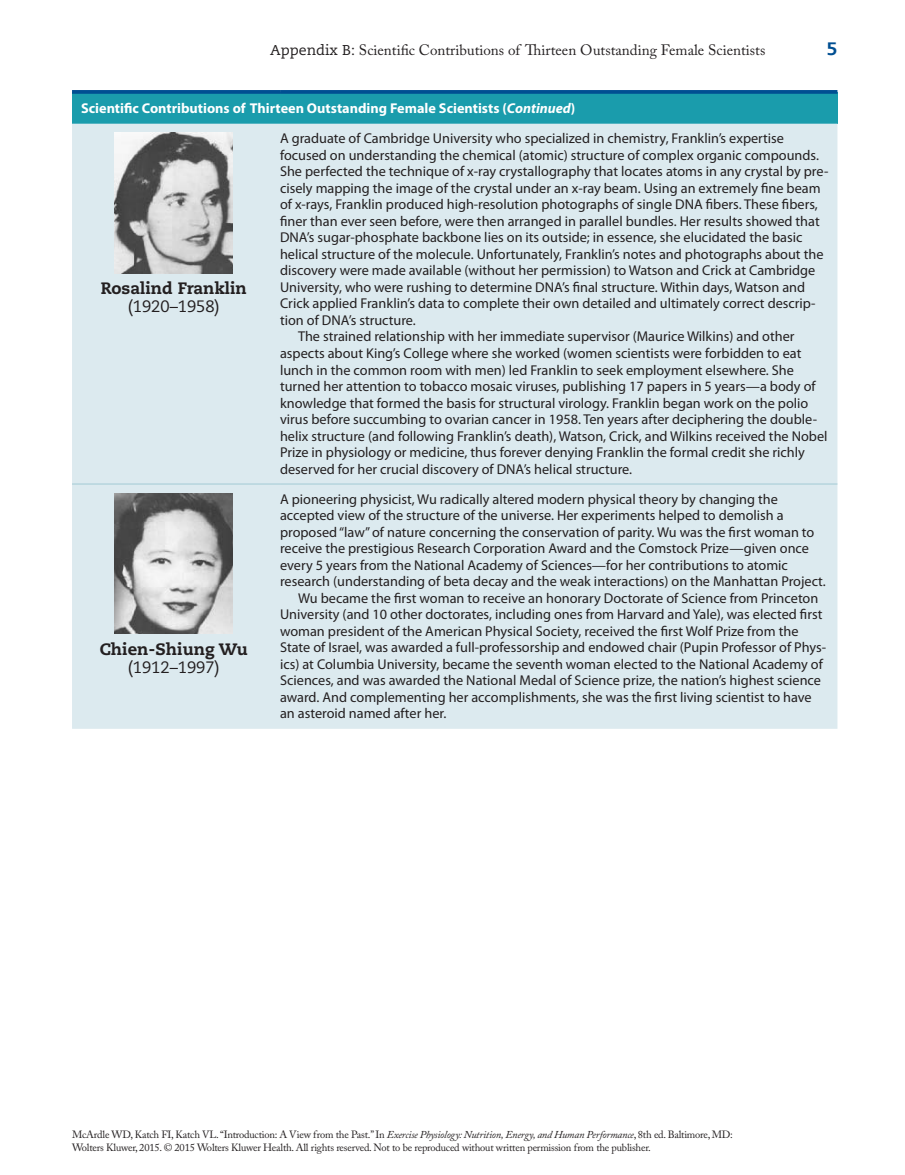
<style>
.page{position:relative;width:905px;height:1175px;background:#fff}
.page>*{position:absolute;margin:0;border:0;box-sizing:border-box;transform-origin:0 0}
.t1{font:800 18px "Caecilia";color:#004f92}
.t2{font:800 16.5px "Caecilia";color:#231f20}
.t3{font:16.5px "Caecilia";color:#231f20}
.t4{font:15px "Adobe Caslon Pro";color:#231f20}
.t5{font:14.25px "Myriad Pro";color:#231f20}
.t6{font:700 14.25px "Myriad Pro";color:#fff}
.t7{font:10.5px/13.5px "Adobe Caslon Pro";letter-spacing:-.02em;color:#231f20}
.s1{font-family:"Caecilia";font-size:14.25px}
.s2{font-style:italic}
</style>
<div class="page">
<div style="left:72px;top:92px;width:765px;height:32px;background:#1a9cac"></div>
<div style="left:72px;top:124px;width:765px;height:605px;background:#dceaef"></div>
<hr style="left:72px;top:90px;width:208px;height:4px;background:#004f92">
<hr style="left:280px;top:90px;width:557px;height:4px;background:#004f92">
<hr style="left:72px;top:483px;width:208px;height:1px;background:#a9ced7">
<hr style="left:280px;top:483px;width:557px;height:1px;background:#a9ced7">
<img style="left:115px;top:133px;width:118px;height:140px">
<img style="left:115px;top:493px;width:118px;height:141px">
<p class="t4" style="left:270px;top:41px;width:496px"><span class="s1">Appendix B:</span> Scientific Contributions of Thirteen Outstanding Female Scientists</p>
<p class="t1" style="left:826px;top:37px;width:12px">5</p>
<p class="t6" style="left:81px;top:100px;width:496px">Scientific Contributions of Thirteen Outstanding Female Scientists (<span class="s2">Continued</span>)</p>
<p class="t2" style="left:101px;top:278px;width:148px">Rosalind Franklin</p>
<p class="t3" style="left:128px;top:297px;width:94px">(1920–1958)</p>
<p class="t2" style="left:100px;top:639px;width:150px">Chien-Shiung Wu</p>
<p class="t3" style="left:128px;top:657px;width:94px">(1912–1997)</p>
<p class="t5" style="left:280px;top:131px;width:505px">A graduate of Cambridge University who specialized in chemistry, Franklin’s expertise</p>
<p class="t5" style="left:280px;top:147px;width:540px">focused on understanding the chemical (atomic) structure of complex organic compounds.</p>
<p class="t5" style="left:280px;top:164px;width:550px">She perfected the technique of x-ray crystallography that locates atoms in any crystal by pre-</p>
<p class="t5" style="left:280px;top:180px;width:542px">cisely mapping the image of the crystal under an x-ray beam. Using an extremely fine beam</p>
<p class="t5" style="left:280px;top:197px;width:539px">of x-rays, Franklin produced high-resolution photographs of single DNA fibers. These fibers,</p>
<p class="t5" style="left:280px;top:213px;width:541px">finer than ever seen before, were then arranged in parallel bundles. Her results showed that</p>
<p class="t5" style="left:280px;top:230px;width:524px">DNA’s sugar-phosphate backbone lies on its outside; in essence, she elucidated the basic</p>
<p class="t5" style="left:280px;top:246px;width:545px">helical structure of the molecule. Unfortunately, Franklin’s notes and photographs about the</p>
<p class="t5" style="left:280px;top:263px;width:537px">discovery were made available (without her permission) to Watson and Crick at Cambridge</p>
<p class="t5" style="left:280px;top:279px;width:526px">University, who were rushing to determine DNA’s final structure. Within days, Watson and</p>
<p class="t5" style="left:280px;top:296px;width:537px">Crick applied Franklin’s data to complete their own detailed and ultimately correct descrip-</p>
<p class="t5" style="left:280px;top:312px;width:137px">tion of DNA’s structure.</p>
<p class="t5" style="left:298px;top:329px;width:498px">The strained relationship with her immediate supervisor (Maurice Wilkins) and other</p>
<p class="t5" style="left:280px;top:345px;width:523px">aspects about King’s College where she worked (women scientists were forbidden to eat</p>
<p class="t5" style="left:280px;top:362px;width:515px">lunch in the common room with men) led Franklin to seek employment elsewhere. She</p>
<p class="t5" style="left:280px;top:378px;width:537px">turned her attention to tobacco mosaic viruses, publishing 17 papers in 5 years—a body of</p>
<p class="t5" style="left:280px;top:395px;width:530px">knowledge that formed the basis for structural virology. Franklin began work on the polio</p>
<p class="t5" style="left:280px;top:411px;width:538px">virus before succumbing to ovarian cancer in 1958. Ten years after deciphering the double-</p>
<p class="t5" style="left:280px;top:428px;width:549px">helix structure (and following Franklin’s death), Watson, Crick, and Wilkins received the Nobel</p>
<p class="t5" style="left:280px;top:444px;width:526px">Prize in physiology or medicine, thus forever denying Franklin the formal credit she richly</p>
<p class="t5" style="left:280px;top:461px;width:353px">deserved for her crucial discovery of DNA’s helical structure.</p>
<p class="t5" style="left:280px;top:491px;width:499px">A pioneering physicist, Wu radically altered modern physical theory by changing the</p>
<p class="t5" style="left:280px;top:507px;width:505px">accepted view of the structure of the universe. Her experiments helped to demolish a</p>
<p class="t5" style="left:280px;top:524px;width:536px">proposed “law” of nature concerning the conservation of parity. Wu was the first woman to</p>
<p class="t5" style="left:280px;top:540px;width:530px">receive the prestigious Research Corporation Award and the Comstock Prize—given once</p>
<p class="t5" style="left:280px;top:557px;width:509px">every 5 years from the National Academy of Sciences—for her contributions to atomic</p>
<p class="t5" style="left:280px;top:573px;width:547px">research (understanding of beta decay and the weak interactions) on the Manhattan Project.</p>
<p class="t5" style="left:298px;top:590px;width:522px">Wu became the first woman to receive an honorary Doctorate of Science from Princeton</p>
<p class="t5" style="left:280px;top:606px;width:544px">University (and 10 other doctorates, including ones from Harvard and Yale), was elected first</p>
<p class="t5" style="left:280px;top:623px;width:520px">woman president of the American Physical Society, received the first Wolf Prize from the</p>
<p class="t5" style="left:280px;top:639px;width:547px">State of Israel, was awarded a full-professorship and endowed chair (Pupin Professor of Phys-</p>
<p class="t5" style="left:280px;top:656px;width:544px">ics) at Columbia University, became the seventh woman elected to the National Academy of</p>
<p class="t5" style="left:280px;top:672px;width:542px">Sciences, and was awarded the National Medal of Science prize, the nation’s highest science</p>
<p class="t5" style="left:280px;top:689px;width:533px">award. And complementing her accomplishments, she was the first living scientist to have</p>
<p class="t5" style="left:280px;top:705px;width:168px">an asteroid named after her.</p>
<p class="t7" style="left:72px;top:1127px;width:662px">McArdle WD, Katch FI, Katch VL. “Introduction: A View from the Past.” In <span class="s2">Exercise Physiology: Nutrition, Energy, and Human Performance</span>, 8th ed. Baltimore, MD:<br>Wolters Kluwer, 2015. © 2015 Wolters Kluwer Health. All rights reserved. Not to be reproduced without written permission from the publisher.</p>
</div>
